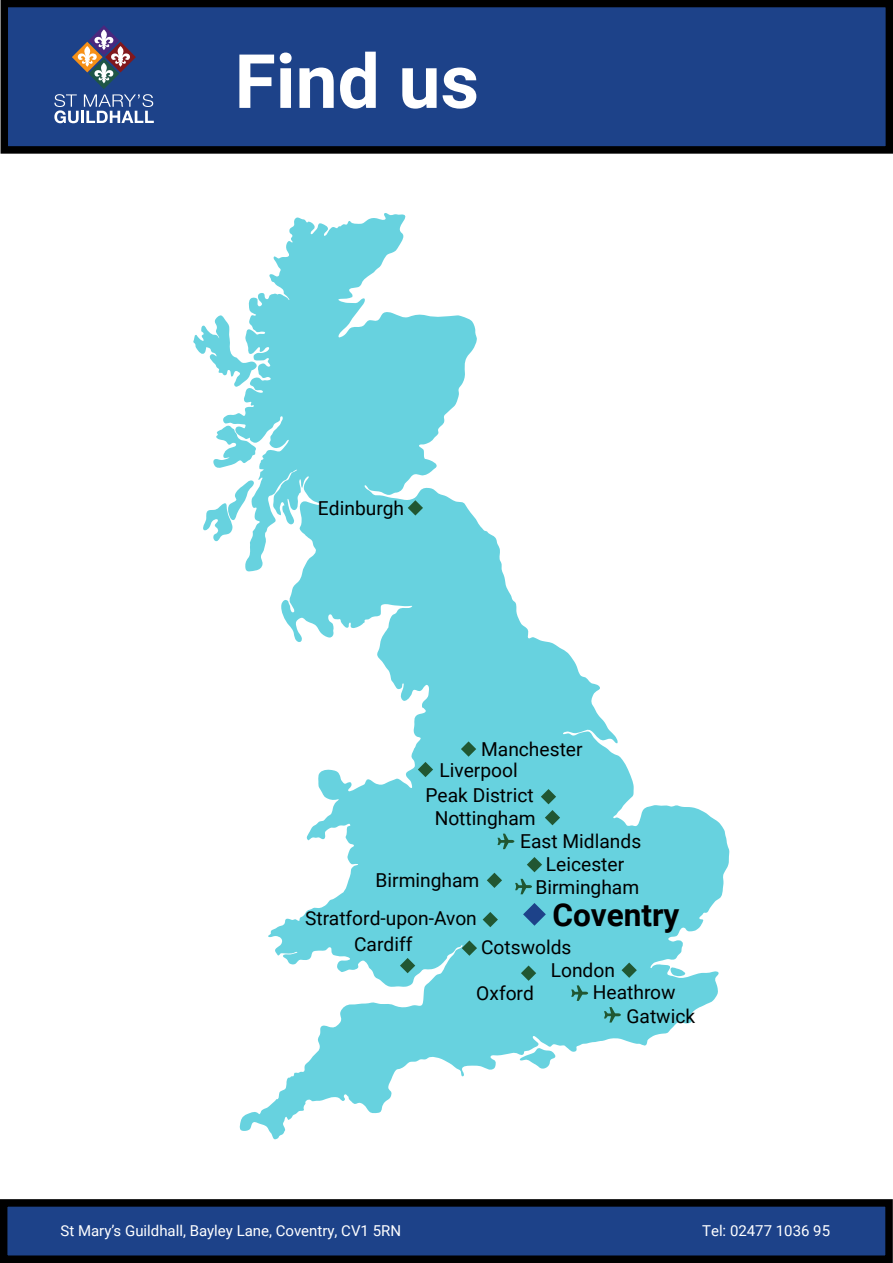
<style>
.page{position:relative;width:893px;height:1263px;background:#fff}
.page>*{position:absolute;margin:0;border:0;box-sizing:border-box;transform-origin:0 0}
.t1{font:700 75px "Roboto";color:#fff}
.t2{font:700 31.5px "Roboto";color:#000}
.t3{font:19.2px/23.9px "Roboto";color:#000}
.t4{font:15px "Roboto";color:#fff}
</style>
<div class="page">
<svg style="left:193px;top:315px;width:29px;height:58px"></svg>
<svg style="left:213px;top:429px;width:9px;height:39px"></svg>
<svg style="left:203px;top:504px;width:19px;height:38px"></svg>
<svg style="left:222px;top:213px;width:508px;height:926px"></svg>
<svg style="left:523px;top:903px;width:23px;height:23px"></svg>
<svg style="left:487px;top:873px;width:15px;height:15px"></svg>
<svg style="left:483px;top:912px;width:15px;height:15px"></svg>
<svg style="left:462px;top:940px;width:15px;height:16px"></svg>
<svg style="left:400px;top:958px;width:15px;height:15px"></svg>
<svg style="left:521px;top:965px;width:15px;height:16px"></svg>
<svg style="left:621px;top:962px;width:16px;height:16px"></svg>
<svg style="left:527px;top:857px;width:15px;height:15px"></svg>
<svg style="left:545px;top:810px;width:15px;height:15px"></svg>
<svg style="left:541px;top:789px;width:15px;height:15px"></svg>
<svg style="left:418px;top:762px;width:15px;height:15px"></svg>
<svg style="left:461px;top:741px;width:15px;height:16px"></svg>
<svg style="left:408px;top:500px;width:15px;height:15px"></svg>
<svg style="left:571px;top:985px;width:18px;height:16px"></svg>
<svg style="left:604px;top:1007px;width:18px;height:15px"></svg>
<svg style="left:515px;top:879px;width:18px;height:15px"></svg>
<svg style="left:497px;top:834px;width:18px;height:15px"></svg>
<div style="left:1px;top:0;width:892px;height:154px;background:#1d4289;border:8px solid #000"></div>
<svg style="left:54px;top:25px;width:100px;height:98px"></svg>
<div style="left:0;top:1199px;width:893px;height:64px;background:#1d4289;border:8px solid #000"></div>
<h1 class="t1" style="left:235px;top:29px;width:246px">Find us</h1>
<p class="t3" style="left:318px;top:495px;width:88px">Edinburgh</p>
<p class="t3" style="left:481px;top:736px;width:103px">Manchester</p>
<p class="t3" style="left:439px;top:758px;width:80px">Liverpool</p>
<p class="t3" style="left:425px;top:782px;width:110px">Peak District</p>
<p class="t3" style="left:435px;top:805px;width:103px">Nottingham</p>
<p class="t3" style="left:520px;top:828px;width:123px">East Midlands</p>
<p class="t3" style="left:546px;top:852px;width:80px">Leicester</p>
<p class="t3" style="left:305px;top:860px;width:176px;line-height:38.5px;text-align:right">Birmingham<br>Stratford-upon-Avon</p>
<p class="t3" style="left:354px;top:931px;width:60px">Cardiff</p>
<p class="t3" style="left:535px;top:874px;width:105px">Birmingham</p>
<h2 class="t2" style="left:552px;top:892px;width:128px">Coventry</h2>
<p class="t3" style="left:481px;top:934px;width:92px">Cotswolds</p>
<p class="t3" style="left:551px;top:957px;width:66px">London</p>
<p class="t3" style="left:476px;top:980px;width:59px">Oxford</p>
<p class="t3" style="left:626px;top:979px;width:70px;text-indent:-34px">Heathrow<br>Gatwick</p>
<p class="t4" style="left:61px;top:1220px;width:342px">St Mary’s Guildhall, Bayley Lane, Coventry, CV1 5RN</p>
<p class="t4" style="left:702px;top:1220px;width:130px">Tel: 02477 1036 95</p>
</div>
